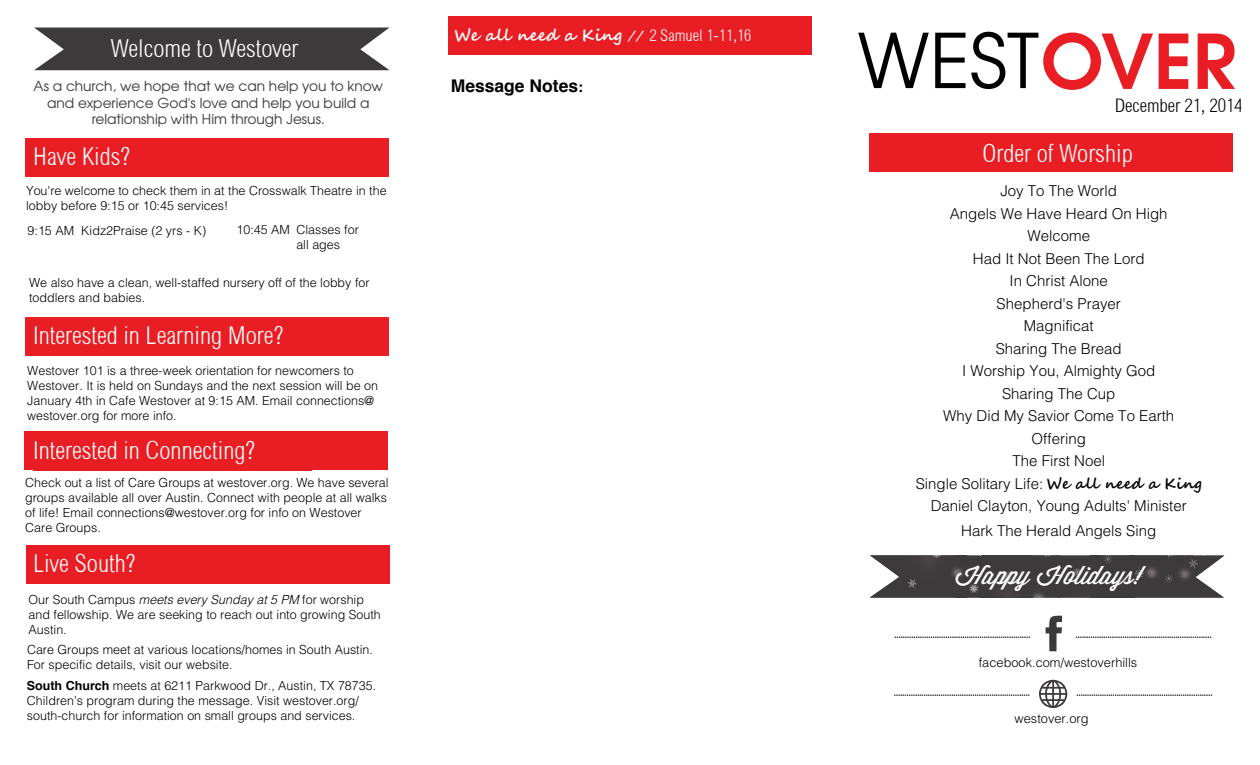
<style>
.page{position:relative;width:1260px;height:765px;background:#fff}
.page>*{position:absolute;margin:0;border:0;box-sizing:border-box;transform-origin:0 0}
.t1{font:75px "Te X Gyre Adventor";color:#000}
.t2{font:25px "Sertig";color:#fff}
.t3{font:25px "Wisdom Script";color:#fff}
.t4{font:18.75px "Sertig";color:#000}
.t5{font:700 17.5px "Helvetica";color:#000}
.t6{font:italic 300 17.5px "Helvetica";color:#fff}
.t7{font:700 16.25px "Segoe Script";color:#fff}
.t8{font:16.25px "Sertig";color:#fff}
.Paragraph_Style_2{font:300 15px "Helvetica";color:#000}
.Paragraph_Style_1{font:13.75px/16.5px "Te X Gyre Adventor";color:#3d3a3b;text-align:center}
.Paragraph_Style_2-2{font:300 12.75px "Helvetica";color:#000}
.t9{font:300 12.5px/15px "Helvetica";color:#000}
.s1{font-style:italic}
.s2{font-weight:700}
.s3{font-size:17.5px}
.s4{font-size:15px}
.s5{font-weight:400;font-size:13.75px}
.s6{font-family:"Sertig";font-weight:400}
.s7{font-weight:700;color:#e81e24}
.s8{font-family:"Segoe Script";font-weight:700}
</style>
<div class="page">
<div style="left:448px;top:17px;width:364px;height:38px;background:#e81e24"></div>
<svg style="left:895px;top:636px;width:135px;height:2px"></svg>
<svg style="left:1076px;top:636px;width:135px;height:2px"></svg>
<svg style="left:894px;top:694px;width:136px;height:2px"></svg>
<svg style="left:1077px;top:694px;width:135px;height:2px"></svg>
<svg style="left:1046px;top:615px;width:16px;height:36px"></svg>
<svg style="left:1039px;top:680px;width:28px;height:28px"></svg>
<div style="left:869px;top:134px;width:364px;height:38px;background:#e81e24"></div>
<svg style="left:34px;top:28px;width:355px;height:42px;background:#4d4a4b"></svg>
<div style="left:25px;top:138px;width:364px;height:39px;background:#e81e24"></div>
<div style="left:25px;top:317px;width:364px;height:38px;background:#e81e24"></div>
<div style="left:24px;top:432px;width:364px;height:38px;background:#e81e24"></div>
<div style="left:26px;top:545px;width:364px;height:39px;background:#e81e24"></div>
<svg style="left:870px;top:555px;width:354px;height:43px;background:#4f4c4d"></svg>
<p class="t2" style="left:111px;top:34px;width:189px">Welcome to Westover</p>
<p class="Paragraph_Style_1" style="left:33px;top:77px;width:351px">As a church, we hope that we can help you to know and experience God's love and help you build a relationship with Him through Jesus.</p>
<p class="t2" style="left:33px;top:142px;width:99px">Have Kids?</p>
<p class="t9" style="left:26px;top:183px;width:362px">You're welcome to check them in at the Crosswalk Theatre in the lobby before 9:15 or 10:45 services!</p>
<p class="t9" style="left:81px;top:223px;width:127px">Kidz2Praise (2 yrs - K)</p>
<p class="t9" style="left:236px;top:222px;width:55px">10:45 AM</p>
<p class="t9" style="left:296px;top:222px;width:64px">Classes for</p>
<p class="t9" style="left:296px;top:237px;width:45px">all ages</p>
<p class="t9" style="left:29px;top:275px;width:342px">We also have a clean, well-staffed nursery off of the lobby for toddlers and babies.</p>
<p class="t9" style="left:28px;top:223px;width:48px">9:15 AM</p>
<p class="t2" style="left:33px;top:321px;width:252px">Interested in Learning More?</p>
<p class="t9" style="left:27px;top:362px;width:352px">Westover 101 is a three-week orientation for newcomers to Westover. It is held on Sundays and the next session will be on January 4th in Cafe Westover at 9:15 AM. Email connections@ westover.org for more info.</p>
<p class="t2" style="left:33px;top:436px;width:224px">Interested in Connecting?</p>
<p class="t9" style="left:25px;top:475px;width:365px">Check out a list of Care Groups at westover.org. We have several groups available all over Austin. Connect with people at all walks of life! Email connections@westover.org for info on Westover Care Groups.</p>
<p class="t2" style="left:33px;top:549px;width:104px">Live South?</p>
<p class="t9" style="left:29px;top:591px;width:354px">Our South Campus <span class="s1">meets every Sunday at 5 PM</span> for worship and fellowship. We are seeking to reach out into growing South<br>Austin.</p>
<p class="t9" style="left:27px;top:642px;width:347px">Care Groups meet at various locations/homes in South Austin.<br>For specific details, visit our website.</p>
<p class="t9" style="left:27px;top:678px;width:351px"><span class="s2">South Church</span> meets at 6211 Parkwood Dr., Austin, TX 78735.<br>Children's program during the message. Visit westover.org/ south-church for information on small groups and services.</p>
<p class="t6" style="left:454px;top:23px;width:13px">B</p>
<p class="t8" style="left:641px;top:25px;width:23px">- <span class="s3">A</span></p>
<p class="t5" style="left:451px;top:75px;width:134px">Message Notes<span class="s4">:</span></p>
<p class="t7" style="left:454px;top:23px;width:299px">We all need a King <span class="s5">//</span> <span class="s6">2 Samuel 1-11,16</span></p>
<p class="t1" style="left:858px;top:1px;width:380px">WEST<span class="s7">OVER</span></p>
<p class="t4" style="left:1115px;top:94px;width:130px">December 21, 2014</p>
<p class="t2" style="left:982px;top:138px;width:152px">Order of Worship</p>
<p class="Paragraph_Style_2" style="left:1000px;top:181px;width:118px">Joy To The World</p>
<p class="Paragraph_Style_2" style="left:950px;top:204px;width:219px">Angels We Have Heard On High</p>
<p class="Paragraph_Style_2" style="left:1027px;top:226px;width:64px">Welcome</p>
<p class="Paragraph_Style_2" style="left:973px;top:249px;width:173px">Had It Not Been The Lord</p>
<p class="Paragraph_Style_2" style="left:1010px;top:271px;width:100px">In Christ Alone</p>
<p class="Paragraph_Style_2" style="left:997px;top:294px;width:126px">Shepherd's Prayer</p>
<p class="Paragraph_Style_2" style="left:1024px;top:316px;width:72px">Magnificat</p>
<p class="Paragraph_Style_2" style="left:996px;top:339px;width:127px">Sharing The Bread</p>
<p class="Paragraph_Style_2" style="left:962px;top:361px;width:195px">I Worship You, Almighty God</p>
<p class="Paragraph_Style_2" style="left:1002px;top:384px;width:115px">Sharing The Cup</p>
<p class="Paragraph_Style_2" style="left:943px;top:406px;width:232px">Why Did My Savior Come To Earth</p>
<p class="Paragraph_Style_2" style="left:1032px;top:429px;width:56px">Offering</p>
<p class="Paragraph_Style_2" style="left:1012px;top:451px;width:94px">The First Noel</p>
<p class="Paragraph_Style_2" style="left:916px;top:474px;width:287px">Single Solitary Life: <span class="s8">We all need a King</span></p>
<p class="Paragraph_Style_2" style="left:931px;top:496px;width:257px">Daniel Clayton, Young Adults' Minister</p>
<p class="Paragraph_Style_2" style="left:961px;top:521px;width:197px">Hark The Herald Angels Sing</p>
<p class="t3" style="left:956px;top:556px;width:188px">Happy Holidays!</p>
<p class="Paragraph_Style_2-2" style="left:979px;top:654px;width:160px">facebook.com/westoverhills</p>
<p class="Paragraph_Style_2-2" style="left:1015px;top:710px;width:75px">westover.org</p>
</div>
